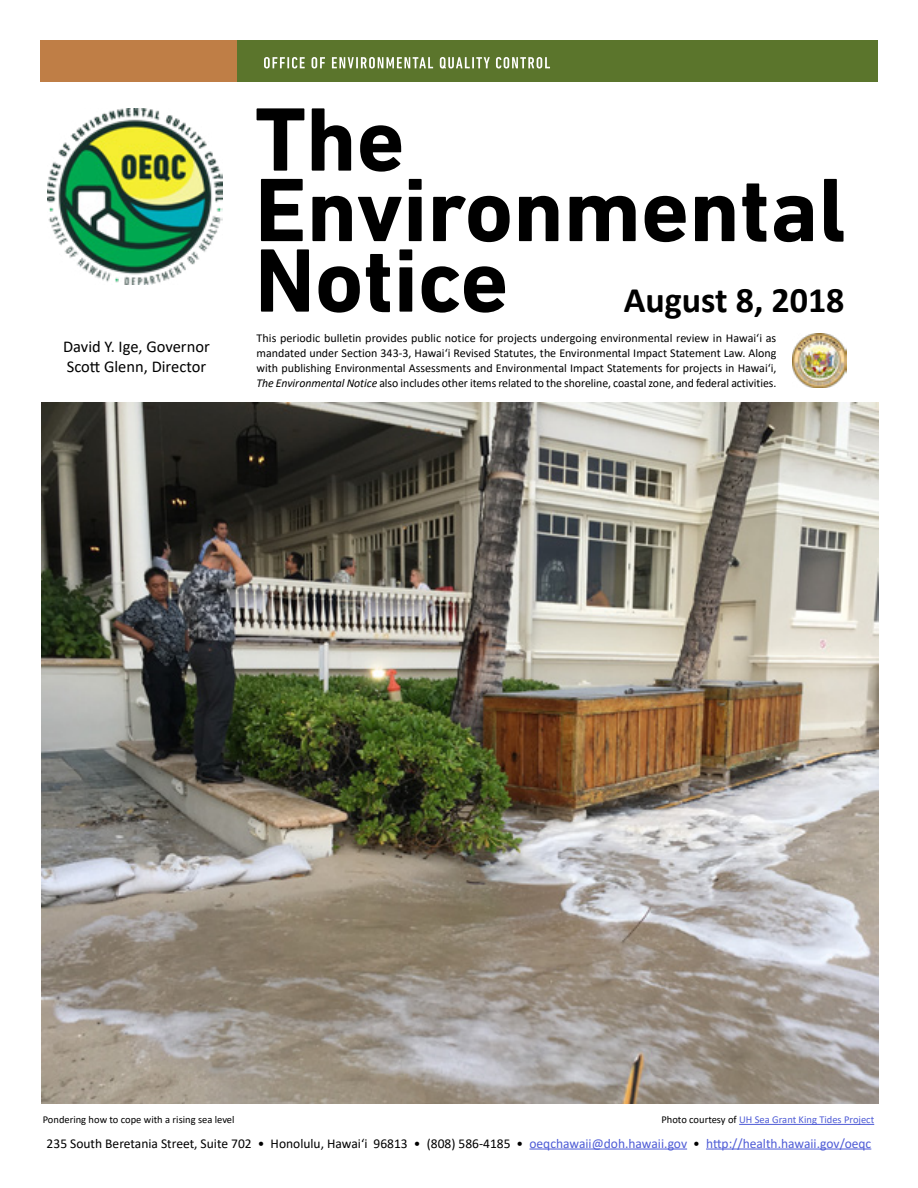
<style>
.page{position:relative;width:918px;height:1188px;background:#fff}
.page>*{position:absolute;margin:0;border:0;box-sizing:border-box;transform-origin:0 0}
.t1{font:700 36px "Calibri";color:#000}
.t2{font:16.5px/19.8px "Calibri";color:#000}
.t3{font:13.5px "Calibri";color:#000}
.t4{font:12px/15px "Calibri";color:#000;text-align:justify}
.t5{font:10.5px "Calibri";color:#4f5cd6}
.t6{font:10.5px "Calibri";color:#000}
.s1{font-style:italic}
.s2{color:#000}
.s3{color:#4f5cd6}
</style>
<div class="page">
<svg style="left:261px;top:249px;width:244px;height:64px"></svg>
<svg style="left:261px;top:179px;width:583px;height:63px"></svg>
<svg style="left:257px;top:108px;width:144px;height:64px"></svg>
<img style="left:47px;top:109px;width:176px;height:175px">
<img style="left:792px;top:333px;width:54px;height:54px">
<div style="left:221px;top:40px;width:657px;height:42px;background:#5b752c"></div>
<div style="left:40px;top:40px;width:197px;height:42px;background:#bf7e46"></div>
<svg style="left:264px;top:57px;width:286px;height:12px"></svg>
<hr style="left:529px;top:1149px;width:158px;height:1px;background:#4f5cd6">
<hr style="left:706px;top:1149px;width:165px;height:1px;background:#4f5cd6">
<hr style="left:739px;top:1124px;width:135px;height:1px;background:#4f5cd6">
<img style="left:41px;top:402px;width:837px;height:701px">
<h2 class="t2" style="left:63px;top:336px;width:148px">David Y. Ige, Governor<br>Scott Glenn, Director</h2>
<h1 class="t1" style="left:624px;top:275px;width:222px">August 8, 2018</h1>
<p class="t4" style="left:257px;top:330px;width:521px">This periodic bulletin provides public notice for projects undergoing environmental review in Hawaiʻi as mandated under Section 343-3, Hawaiʻi Revised Statutes, the Environmental Impact Statement Law. Along with publishing Environmental Assessments and Environmental Impact Statements for projects in Hawaiʻi, <span class="s1">The Environmental Notice</span> also includes other items related to the shoreline, coastal zone, and federal activities.</p>
<p class="t6" style="left:43px;top:1112px;width:193px">Pondering how to cope with a rising sea level</p>
<p class="t5" style="left:661px;top:1112px;width:214px"><span class="s2">Photo courtesy of</span> UH Sea Grant King Tides Project</p>
<p class="t3" style="left:47px;top:1134px;width:826px">235 South Beretania Street, Suite 702 • Honolulu, Hawaiʻi 96813 • (808) 586-4185 • <span class="s3">oeqchawaii@doh.hawaii.gov</span> • <span class="s3">http://health.hawaii.gov/oeqc</span></p>
</div>
